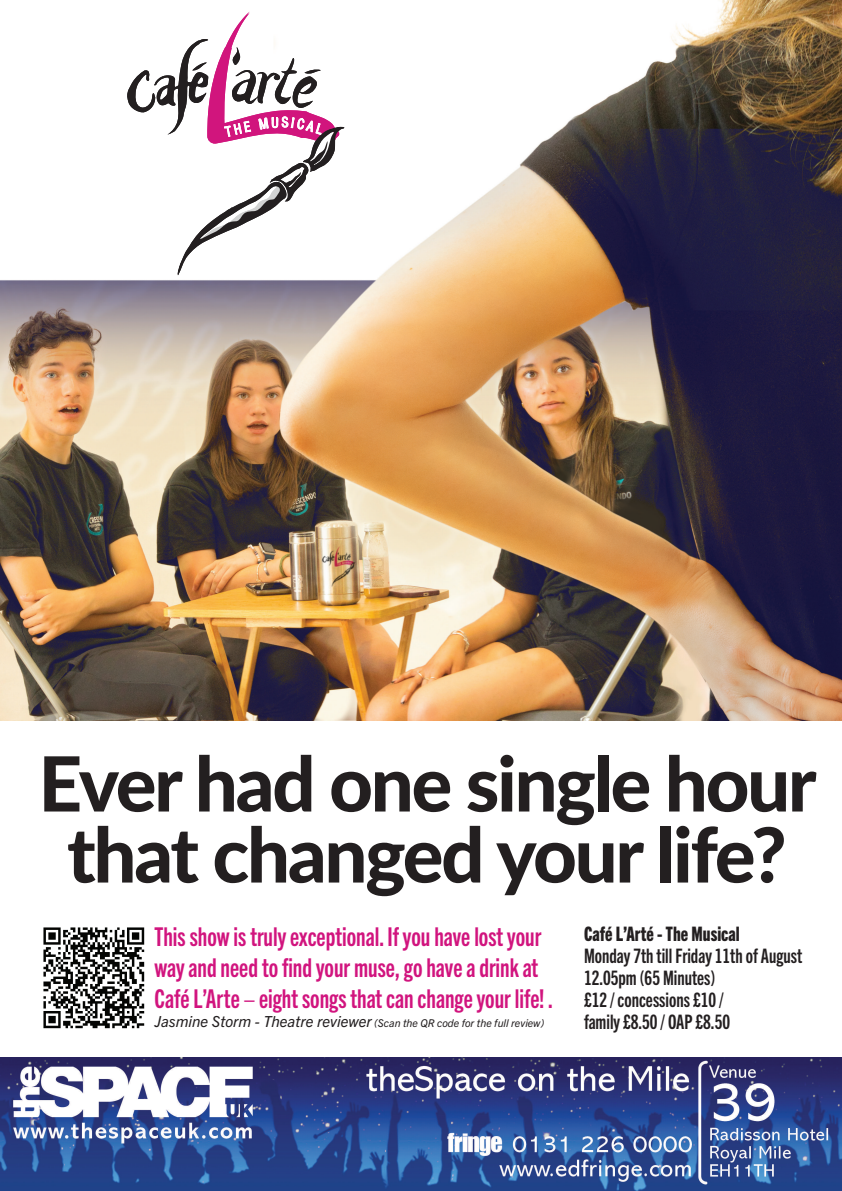
<style>
.page{position:relative;width:842px;height:1191px;background:#fff}
.page>*{position:absolute;margin:0;border:0;box-sizing:border-box;transform-origin:0 0}
.t1{font:800 76px/71px "Lato";letter-spacing:-.03em;color:#231f20;text-align:center}
.t2{font:26px/31.2px "Trade Gothic Next LT Pro Bd Cm";color:#d1147e}
.t3{font:20px/22px "Trade Gothic Next LT Pro Bd Cm";color:#231f20}
.t4{font:20px "Trade Gothic Next LT Pro Hv Cm";color:#231f20}
.t5{font:italic 10.8px "Trade Gothic Next LT Pro";color:#231f20}
.s1{font-size:15.2px}
</style>
<div class="page">
<img style="left:0;top:0;width:842px;height:720px">
<img style="left:0;top:1057px;width:842px;height:134px">
<img style="left:43px;top:927px;width:102px;height:102px">
<svg style="left:127px;top:12px;width:218px;height:263px"></svg>
<h1 class="t1" style="left:39px;top:745px;width:779px">Ever had one single hour that changed your life?</h1>
<p class="t2" style="left:154px;top:919px;width:400px">This show is truly exceptional. If you have lost your way and need to find your muse, go have a drink at<br>Café L’Arte – eight songs that can change your life! .</p>
<p class="t5" style="left:154px;top:1015px;width:391px"><span class="s1">Jasmine Storm - Theatre reviewer</span> (Scan the QR code for the full review)</p>
<p class="t4" style="left:584px;top:920px;width:157px">Café L’Arté - The Musical</p>
<p class="t3" style="left:584px;top:944px;width:220px">Monday 7th till Friday 11th of August<br>12.05pm (65 Minutes)<br>£12 / concessions £10 /<br>family £8.50 / OAP £8.50</p>
</div>
